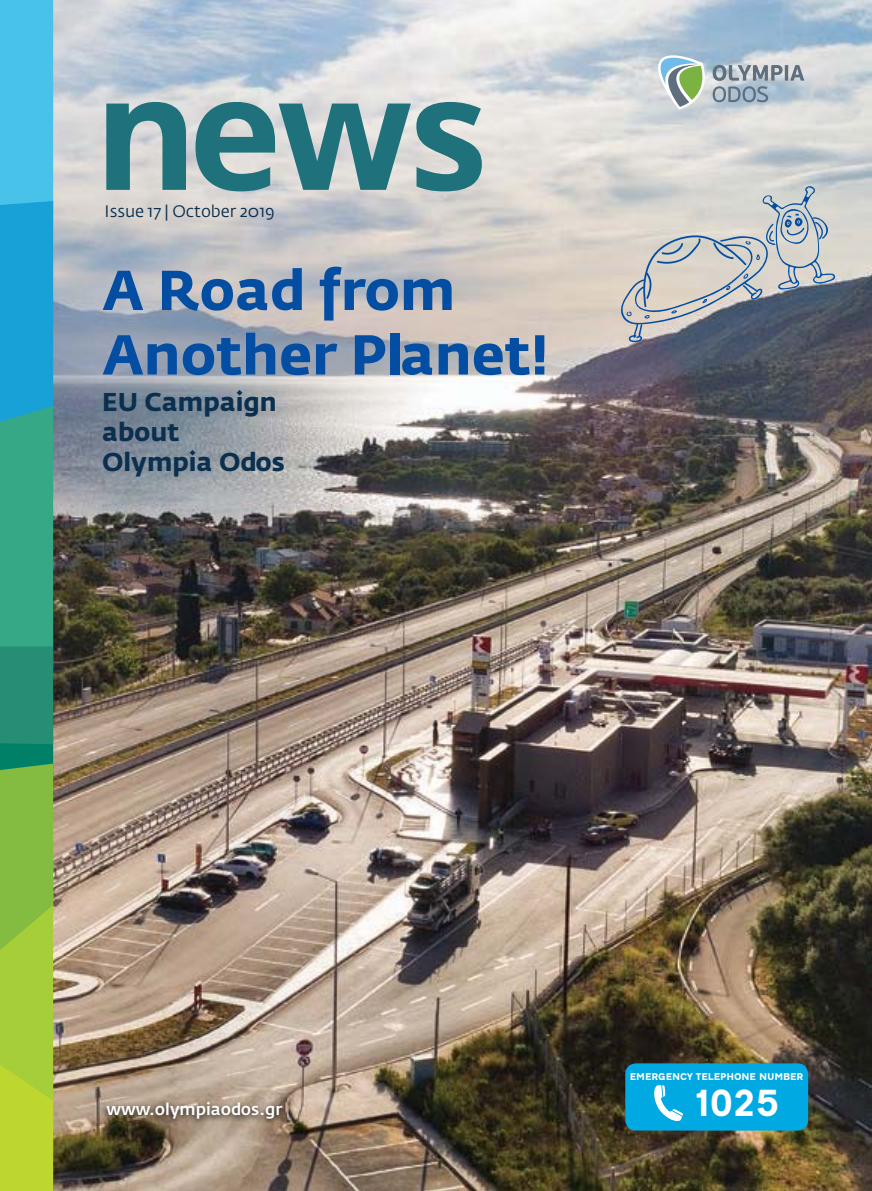
<style>
.page{position:relative;width:872px;height:1191px;background:#fff}
.page>*{position:absolute;margin:0;border:0;box-sizing:border-box;transform-origin:0 0}
.t1{font:700 55.5px/64.5px "Fedra Sans Pro";color:#034ea2}
.t2{font:700 37.5px "CF Dromon";color:#fff}
.t3{font:700 25.5px/30px "Fedra Sans Pro";color:#0b2f4e}
.t4{font:16.5px "Fedra Sans Pro";color:#0b2f4e}
.t5{font:500 16.5px "Fedra Sans Pro";color:#fff}
.t6{font:700 9.75px "CF Dromon";letter-spacing:-.015em;color:#fff}
</style>
<div class="page">
<img style="left:53px;top:0;width:819px;height:1190px">
<div style="left:625px;top:1063px;width:183px;height:67px;background:#00a9e2;border-radius:11px"></div>
<svg style="left:654px;top:1085px;width:29px;height:37px"></svg>
<img style="left:100px;top:1097px;width:187px;height:28px">
<div style="left:0;top:0;width:53px;height:229px;background:#48c2e8"></div>
<svg style="left:0;top:201px;width:53px;height:989px;background:#59b174"></svg>
<svg style="left:619px;top:186px;width:216px;height:156px;background:#afb2b5"></svg>
<svg style="left:195px;top:102px;width:287px;height:89px;background:#719fa3"></svg>
<svg style="left:106px;top:102px;width:80px;height:88px;background:#60959a"></svg>
<hr style="left:785px;top:65px;width:3px;height:16px;background:#5f6f7d">
<svg style="left:790px;top:65px;width:14px;height:16px"></svg>
<svg style="left:656px;top:51px;width:126px;height:59px;background:#abbec0"></svg>
<p class="t4" style="left:105px;top:202px;width:171px">Issue 17 | October 2019</p>
<h1 class="t1" style="left:102px;top:264px;width:448px">A Road from<br>Another Planet!</h1>
<p class="t3" style="left:102px;top:390px;width:184px">EU Campaign about<br>Olympia Odos</p>
<p class="t6" style="left:630px;top:1070px;width:175px">EMERGENCY TELEPHONE NUMBER</p>
<p class="t5" style="left:106px;top:1102px;width:177px">www.olympiaodos.gr</p>
<h2 class="t2" style="left:695px;top:1078px;width:86px">1025</h2>
</div>
